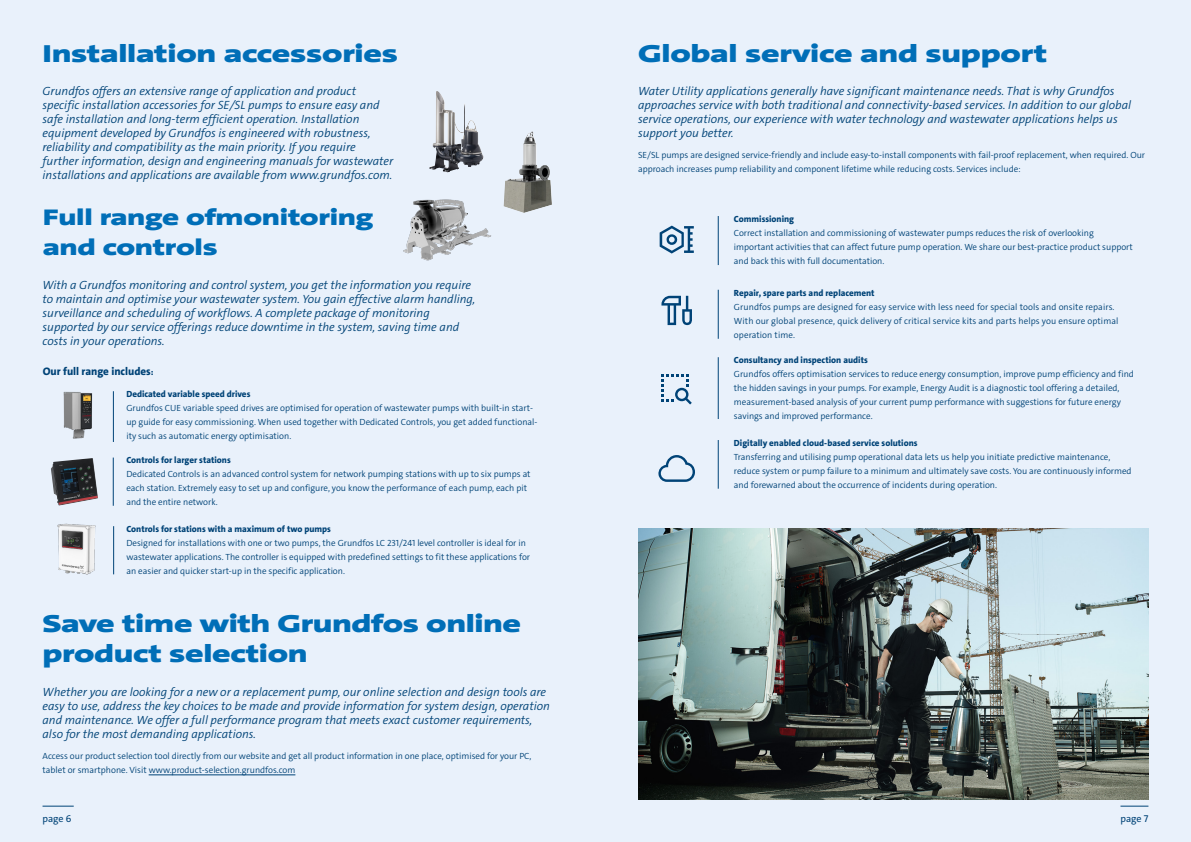
<style>
.page{position:relative;width:1191px;height:842px;background:#e9f1fb}
.page>*{position:absolute;margin:0;border:0;box-sizing:border-box;transform-origin:0 0}
.t1{font:900 25px/30px "Grundfos The Sans Extd";letter-spacing:-.015em;color:#006eb7}
.t2{font:900 23px/30px "Grundfos The Sans Extd";letter-spacing:-.01em;color:#006eb7}
.t3{font:italic 300 12px/14px "Grundfos The Sans";color:#004377}
.t4{font:800 11px "Grundfos The Sans";color:#004377}
.t5{font:10px "Grundfos The Sans";color:#004377}
.t6{font:300 9px/14px "Grundfos The Sans";color:#004377}
.t7{font:800 9px "Grundfos The Sans";color:#004377}
.s1{font-family:"Grundfos The Sans V2 OT 8 XB";font-weight:400;font-size:9px}
</style>
<div class="page">
<div style="left:639px;top:202px;width:503px;height:297px;background:#e9f1fb"></div>
<hr style="left:637px;top:200px;width:88px;height:2px;background:#e9f1fb">
<hr style="left:637px;top:202px;width:2px;height:76px;background:#e9f1fb">
<hr style="left:725px;top:200px;width:419px;height:2px;background:#e9f1fb">
<hr style="left:724px;top:202px;width:2px;height:76px;background:#e9f1fb">
<hr style="left:1142px;top:202px;width:2px;height:76px;background:#e9f1fb">
<hr style="left:637px;top:278px;width:88px;height:2px;background:#e9f1fb">
<hr style="left:637px;top:280px;width:2px;height:67px;background:#e9f1fb">
<hr style="left:725px;top:278px;width:419px;height:2px;background:#e9f1fb">
<hr style="left:724px;top:280px;width:2px;height:67px;background:#e9f1fb">
<hr style="left:1142px;top:280px;width:2px;height:67px;background:#e9f1fb">
<hr style="left:637px;top:347px;width:88px;height:2px;background:#e9f1fb">
<hr style="left:637px;top:349px;width:2px;height:77px;background:#e9f1fb">
<hr style="left:725px;top:347px;width:419px;height:2px;background:#e9f1fb">
<hr style="left:724px;top:349px;width:2px;height:77px;background:#e9f1fb">
<hr style="left:1142px;top:349px;width:2px;height:77px;background:#e9f1fb">
<hr style="left:637px;top:426px;width:88px;height:2px;background:#e9f1fb">
<hr style="left:637px;top:428px;width:2px;height:71px;background:#e9f1fb">
<hr style="left:725px;top:426px;width:419px;height:2px;background:#e9f1fb">
<hr style="left:724px;top:428px;width:2px;height:71px;background:#e9f1fb">
<hr style="left:1142px;top:428px;width:2px;height:71px;background:#e9f1fb">
<hr style="left:637px;top:499px;width:88px;height:2px;background:#e9f1fb">
<hr style="left:725px;top:499px;width:419px;height:2px;background:#e9f1fb">
<div style="left:35px;top:360px;width:508px;height:223px;background:#e9f1fb"></div>
<hr style="left:34px;top:359px;width:84px;height:1px;background:#e9f1fb">
<svg style="left:34px;top:360px;width:1px;height:21px"></svg>
<hr style="left:118px;top:359px;width:426px;height:1px;background:#e9f1fb">
<svg style="left:543px;top:360px;width:1px;height:21px"></svg>
<hr style="left:33px;top:381px;width:85px;height:2px;background:#e9f1fb">
<hr style="left:33px;top:383px;width:2px;height:64px;background:#e9f1fb">
<hr style="left:118px;top:381px;width:426px;height:2px;background:#e9f1fb">
<hr style="left:117px;top:383px;width:2px;height:64px;background:#e9f1fb">
<hr style="left:542px;top:383px;width:2px;height:64px;background:#e9f1fb">
<hr style="left:33px;top:447px;width:85px;height:2px;background:#e9f1fb">
<hr style="left:33px;top:449px;width:2px;height:64px;background:#e9f1fb">
<hr style="left:118px;top:447px;width:426px;height:2px;background:#e9f1fb">
<hr style="left:117px;top:449px;width:2px;height:64px;background:#e9f1fb">
<hr style="left:542px;top:449px;width:2px;height:64px;background:#e9f1fb">
<hr style="left:33px;top:513px;width:85px;height:2px;background:#e9f1fb">
<hr style="left:33px;top:515px;width:2px;height:68px;background:#e9f1fb">
<hr style="left:118px;top:513px;width:426px;height:2px;background:#e9f1fb">
<hr style="left:117px;top:515px;width:2px;height:68px;background:#e9f1fb">
<hr style="left:542px;top:515px;width:2px;height:68px;background:#e9f1fb">
<hr style="left:33px;top:583px;width:85px;height:2px;background:#e9f1fb">
<hr style="left:118px;top:583px;width:426px;height:2px;background:#e9f1fb">
<img style="left:46px;top:383px;width:63px;height:64px">
<img style="left:51px;top:458px;width:47px;height:48px">
<img style="left:43px;top:520px;width:60px;height:56px">
<hr style="left:149px;top:774px;width:146px;height:1px;background:#004377">
<img style="left:429px;top:92px;width:31px;height:80px">
<svg style="left:525px;top:132px;width:7px;height:6px"></svg>
<img style="left:381px;top:179px;width:113px;height:82px">
<img style="left:638px;top:529px;width:510px;height:270px">
<svg style="left:659px;top:226px;width:35px;height:28px"></svg>
<svg style="left:661px;top:296px;width:31px;height:29px"></svg>
<svg style="left:661px;top:374px;width:31px;height:30px"></svg>
<svg style="left:658px;top:455px;width:37px;height:27px"></svg>
<hr style="left:113px;top:391px;width:1px;height:51px;background:#004377">
<hr style="left:113px;top:458px;width:1px;height:48px;background:#004377">
<hr style="left:113px;top:526px;width:1px;height:48px;background:#004377">
<hr style="left:718px;top:216px;width:1px;height:49px;background:#004377">
<hr style="left:718px;top:290px;width:1px;height:49px;background:#004377">
<hr style="left:718px;top:357px;width:1px;height:62px;background:#004377">
<hr style="left:718px;top:440px;width:1px;height:49px;background:#004377">
<hr style="left:43px;top:806px;width:31px;height:1px;background:#004377">
<svg style="left:1120px;top:806px;width:28px;height:1px"></svg>
<h1 class="t1" style="left:43px;top:38px;width:357px">Installation accessories</h1>
<p class="t3" style="left:43px;top:84px;width:352px">Grundfos offers an extensive range of application and product specific installation accessories for SE/SL pumps to ensure easy and safe installation and long-term efficient operation. Installation equipment developed by Grundfos is engineered with robustness, reliability and compatibility as the main priority. If you require further information, design and engineering manuals for wastewater installations and applications are available from www.grundfos.com.</p>
<h2 class="t2" style="left:43px;top:203px;width:332px">Full range ofmonitoring and controls</h2>
<p class="t3" style="left:43px;top:278px;width:434px">With a Grundfos monitoring and control system, you get the information you require to maintain and optimise your wastewater system. You gain effective alarm handling, surveillance and scheduling of workflows. A complete package of monitoring supported by our service offerings reduce downtime in the system, saving time and costs in your operations.</p>
<p class="t4" style="left:43px;top:364px;width:112px">Our full range includes<span class="s1">:</span></p>
<p class="t7" style="left:126px;top:388px;width:125px">Dedicated variable speed drives</p>
<p class="t6" style="left:126px;top:401px;width:412px">Grundfos CUE variable speed drives are optimised for operation of wastewater pumps with built-in start&shy;up guide for easy commissioning. When used together with Dedicated Controls, you get added functional&shy;ity such as automatic energy optimisation.</p>
<p class="t7" style="left:126px;top:454px;width:106px">Controls for larger stations</p>
<p class="t6" style="left:126px;top:467px;width:406px">Dedicated Controls is an advanced control system for network pumping stations with up to six pumps at each station. Extremely easy to set up and configure, you know the performance of each pump, each pit and the entire network.</p>
<p class="t7" style="left:126px;top:523px;width:206px">Controls for stations with a maximum of two pumps</p>
<p class="t6" style="left:126px;top:536px;width:405px">Designed for installations with one or two pumps, the Grundfos LC 231/241 level controller is ideal for in wastewater applications. The controller is equipped with predefined settings to fit these applications for an easier and quicker start-up in the specific application.</p>
<h1 class="t1" style="left:43px;top:609px;width:480px">Save time with Grundfos online product selection</h1>
<p class="t3" style="left:43px;top:685px;width:509px">Whether you are looking for a new or a replacement pump, our online selection and design tools are easy to use, address the key choices to be made and provide information for system design, operation and maintenance. We offer a full performance program that meets exact customer requirements, also for the most demanding applications.</p>
<p class="t6" style="left:43px;top:749px;width:490px">Access our product selection tool directly from our website and get all product information in one place, optimised for your PC, tablet or smartphone. Visit www.product-selection.grundfos.com</p>
<h1 class="t1" style="left:638px;top:38px;width:410px">Global service and support</h1>
<p class="t3" style="left:638px;top:84px;width:494px">Water Utility applications generally have significant maintenance needs. That is why Grundfos approaches service with both traditional and connectivity-based services. In addition to our global service operations, our experience with water technology and wastewater applications helps us support you better.</p>
<p class="t6" style="left:638px;top:148px;width:508px">SE/SL pumps are designed service-friendly and include easy-to-install components with fail-proof replacement, when required. Our approach increases pump reliability and component lifetime while reducing costs. Services include:</p>
<p class="t7" style="left:734px;top:213px;width:62px">Commissioning</p>
<p class="t6" style="left:734px;top:226px;width:400px">Correct installation and commissioning of wastewater pumps reduces the risk of overlooking important activities that can affect future pump operation. We share our best-practice product support and back this with full documentation.</p>
<p class="t7" style="left:734px;top:287px;width:142px">Repair, spare parts and replacement</p>
<p class="t6" style="left:734px;top:300px;width:386px">Grundfos pumps are designed for easy service with less need for special tools and onsite repairs.<br>With our global presence, quick delivery of critical service kits and parts helps you ensure optimal operation time.</p>
<p class="t7" style="left:734px;top:354px;width:135px">Consultancy and inspection audits</p>
<p class="t6" style="left:734px;top:367px;width:401px">Grundfos offers optimisation services to reduce energy consumption, improve pump efficiency and find the hidden savings in your pumps. For example, Energy Audit is a diagnostic tool offering a detailed, measurement-based analysis of your current pump performance with suggestions for future energy savings and improved performance.</p>
<p class="t7" style="left:734px;top:437px;width:185px">Digitally enabled cloud-based service solutions</p>
<p class="t6" style="left:734px;top:450px;width:399px">Transferring and utilising pump operational data lets us help you initiate predictive maintenance, reduce system or pump failure to a minimum and ultimately save costs. You are continuously informed and forewarned about the occurrence of incidents during operation.</p>
<p class="t5" style="left:43px;top:812px;width:30px">page 6</p>
<p class="t5" style="left:1120px;top:812px;width:29px">page 7</p>
</div>
